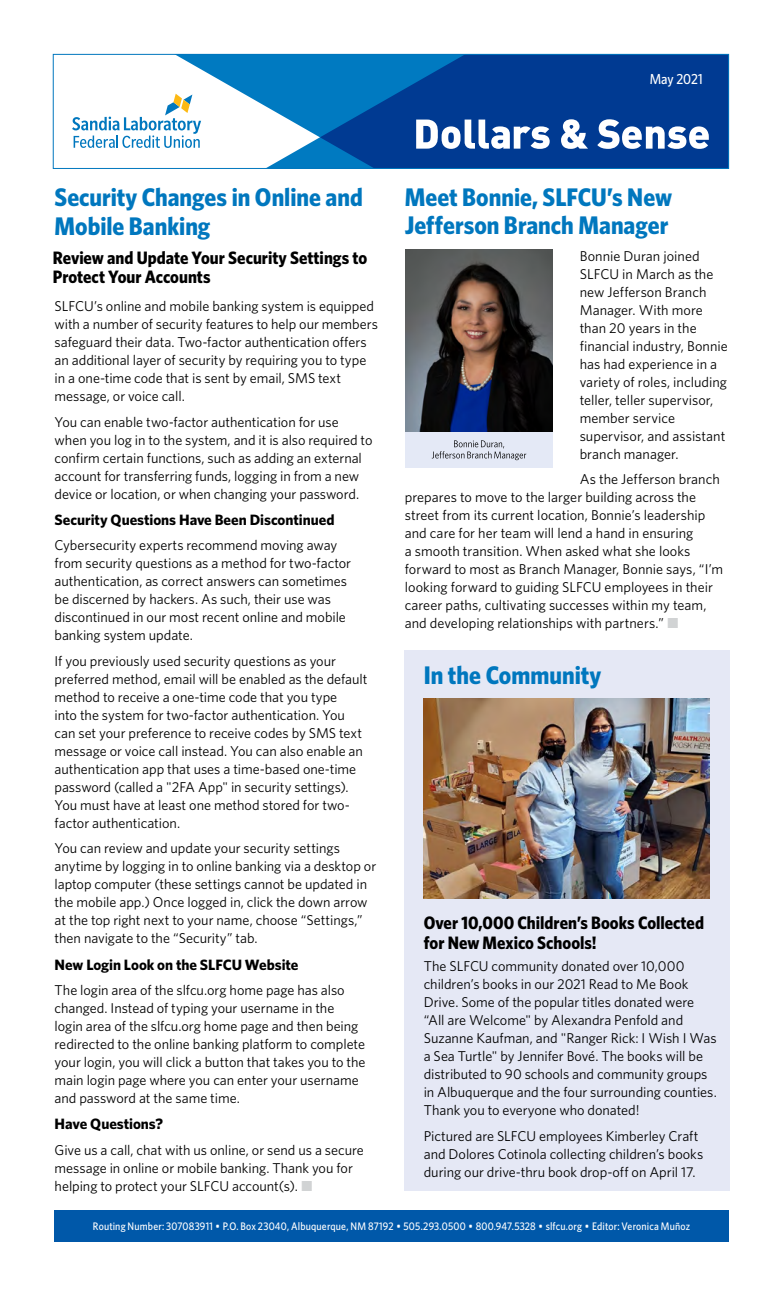
<style>
.page{position:relative;width:783px;height:1296px;background:#fff}
.page>*{position:absolute;margin:0;border:0;box-sizing:border-box;transform-origin:0 0}
.t1{font:700 25.5px/28.5px "Whitney Narrow";color:#0077be}
.t2{font:700 18px/19.5px "Whitney Narrow";color:#000}
.t3{font:700 15px "Whitney";letter-spacing:-.005em;color:#000}
.t4{font:500 14.55px "Whitney Narrow";color:#fff}
.t5{font:14.25px/18px "Whitney";letter-spacing:-.005em;color:#000}
.t6{font:500 10.95px "Whitney Narrow";letter-spacing:.015em;color:#fff}
.s1{color:#d1d3d4}
</style>
<div class="page">
<svg style="left:175px;top:56px;width:552px;height:111px;fill:#003a92"></svg>
<svg style="left:416px;top:120px;width:134px;height:29px"></svg>
<svg style="left:561px;top:119px;width:27px;height:30px"></svg>
<svg style="left:597px;top:119px;width:112px;height:30px"></svg>
<svg style="left:72px;top:94px;width:129px;height:54px"></svg>
<div style="left:53px;top:54px;width:676px;height:115px;border:1px solid #0077be"></div>
<div style="left:54px;top:1211px;width:675px;height:31px;background:#0058a9"></div>
<img style="left:405px;top:250px;width:148px;height:182px">
<div style="left:405px;top:432px;width:148px;height:36px;background:#e4e9f6"></div>
<svg style="left:432px;top:440px;width:94px;height:20px"></svg>
<div style="left:404px;top:650px;width:326px;height:541px;background:#e5e8f5"></div>
<img style="left:424px;top:699px;width:285px;height:200px">
<p class="t4" style="left:650px;top:69px;width:55px">May 2021</p>
<h1 class="t1" style="left:55px;top:182px;width:310px">Security Changes in Online and<br>Mobile Banking</h1>
<p class="t2" style="left:53px;top:247px;width:316px">Review and Update Your Security Settings to<br>Protect Your Accounts</p>
<p class="t5" style="left:55px;top:297px;width:325px">SLFCU’s online and mobile banking system is equipped with a number of security features to help our members safeguard their data. Two-factor authentication offers an additional layer of security by requiring you to type in a one-time code that is sent by email, SMS text message, or voice call.</p>
<p class="t5" style="left:55px;top:412px;width:319px">You can enable two-factor authentication for use when you log in to the system, and it is also required to confirm certain functions, such as adding an external account for transferring funds, logging in from a new device or location, or when changing your password.</p>
<p class="t3" style="left:55px;top:510px;width:281px">Security Questions Have Been Discontinued</p>
<p class="t5" style="left:55px;top:536px;width:298px">Cybersecurity experts recommend moving away from security questions as a method for two-factor authentication, as correct answers can sometimes be discerned by hackers. As such, their use was discontinued in our most recent online and mobile banking system update.</p>
<p class="t5" style="left:55px;top:652px;width:314px">If you previously used security questions as your preferred method, email will be enabled as the default method to receive a one-time code that you type<br>into the system for two-factor authentication. You can set your preference to receive codes by SMS text message or voice call instead. You can also enable an authentication app that uses a time-based one-time password (called a "2FA App" in security settings).<br>You must have at least one method stored for two&shy;factor authentication.</p>
<p class="t5" style="left:55px;top:839px;width:323px">You can review and update your security settings anytime by logging in to online banking via a desktop or laptop computer (these settings cannot be updated in the mobile app.) Once logged in, click the down arrow at the top right next to your name, choose “Settings,” then navigate to the “Security” tab.</p>
<p class="t3" style="left:55px;top:954px;width:245px">New Login Look on the SLFCU Website</p>
<p class="t5" style="left:55px;top:981px;width:313px">The login area of the slfcu.org home page has also changed. Instead of typing your username in the login area of the slfcu.org home page and then being redirected to the online banking platform to complete your login, you will click a button that takes you to the main login page where you can enter your username and password at the same time.</p>
<p class="t3" style="left:55px;top:1114px;width:110px">Have Questions?</p>
<p class="t5" style="left:55px;top:1141px;width:311px">Give us a call, chat with us online, or send us a secure message in online or mobile banking. Thank you for helping to protect your SLFCU account(s). <span class="s1">■</span></p>
<h1 class="t1" style="left:405px;top:182px;width:269px">Meet Bonnie, SLFCU’s New<br>Jefferson Branch Manager</h1>
<p class="t5" style="left:580px;top:247px;width:150px">Bonnie Duran joined<br>SLFCU in March as the new Jefferson Branch<br>Manager. With more than 20 years in the financial industry, Bonnie has had experience in a variety of roles, including teller, teller supervisor, member service supervisor, and assistant branch manager.</p>
<p class="t5" style="left:405px;top:470px;width:320px;text-indent:175px">As the Jefferson branch prepares to move to the larger building across the street from its current location, Bonnie’s leadership and care for her team will lend a hand in ensuring<br>a smooth transition. When asked what she looks forward to most as Branch Manager, Bonnie says, “I’m looking forward to guiding SLFCU employees in their career paths, cultivating successes within my team, and developing relationships with partners.” <span class="s1">■</span></p>
<h1 class="t1" style="left:424px;top:660px;width:179px">In the Community</h1>
<p class="t2" style="left:424px;top:913px;width:282px">Over 10,000 Children’s Books Collected for New Mexico Schools!</p>
<p class="t5" style="left:424px;top:957px;width:295px">The SLFCU community donated over 10,000 children’s books in our 2021 Read to Me Book Drive. Some of the popular titles donated were “All are Welcome" by Alexandra Penfold and Suzanne Kaufman, and "Ranger Rick: I Wish I Was a Sea Turtle" by Jennifer Bové. The books will be distributed to 90 schools and community groups in Albuquerque and the four surrounding counties.<br>Thank you to everyone who donated!</p>
<p class="t5" style="left:424px;top:1126px;width:281px">Pictured are SLFCU employees Kimberley Craft and Dolores Cotinola collecting children’s books during our drive-thru book drop-off on April 17.</p>
<p class="t6" style="left:93px;top:1219px;width:599px">Routing Number: 307083911 • P.O. Box 23040, Albuquerque, NM 87192 • 505.293.0500 • 800.947.5328 • slfcu.org • Editor: Veronica Muñoz</p>
</div>
